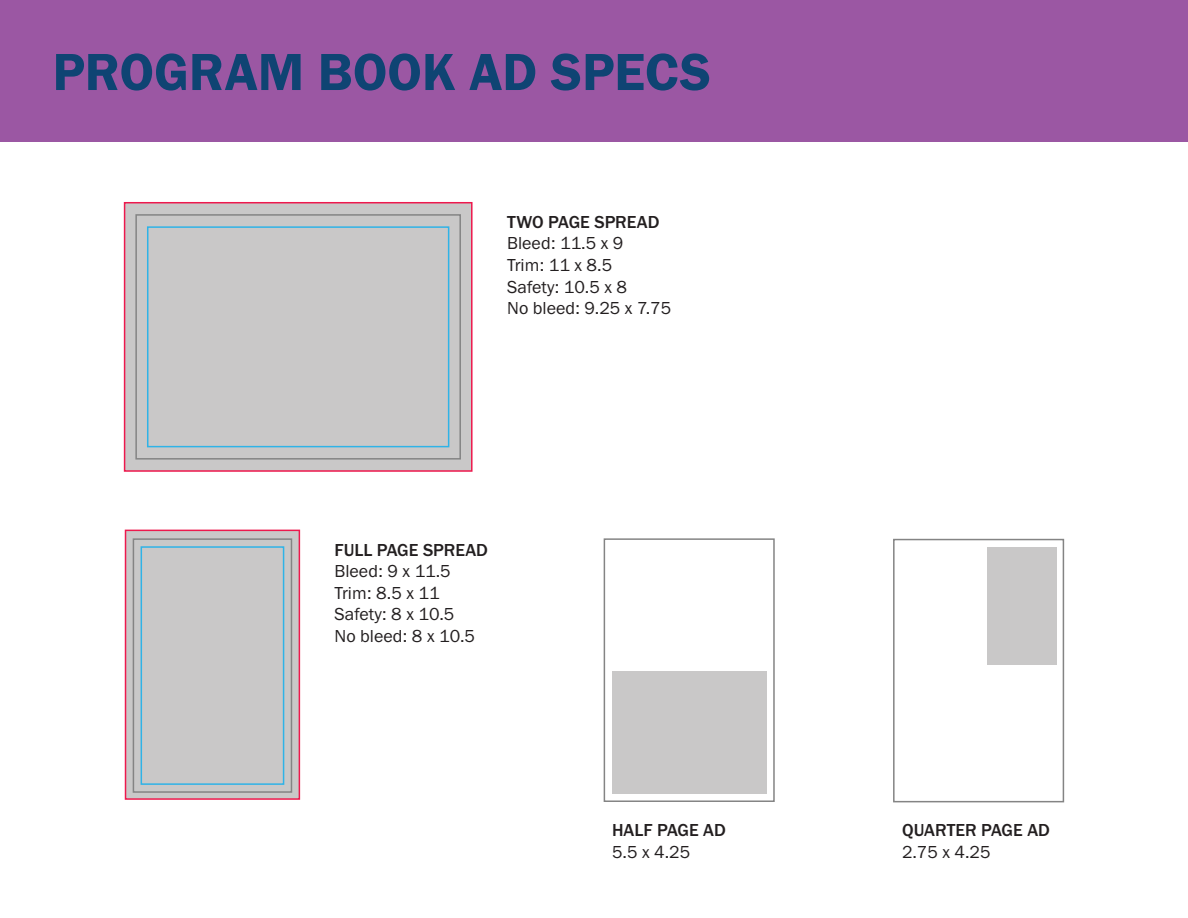
<style>
.page{position:relative;width:1188px;height:918px;background:#fff}
.page>*{position:absolute;margin:0;border:0;box-sizing:border-box;transform-origin:0 0}
.t1{font:54px "Franklin Gothic URW Dem";color:#0f4473}
.t2{font:18px/21.6px "Franklin Gothic URW Boo";color:#231f20}
.t3{font:500 18px/21.6px "Franklin Gothic URW";color:#231f20}
.s1{font-family:"Franklin Gothic URW";font-weight:500}
.s2{font-family:"Franklin Gothic URW Boo";font-weight:400}
</style>
<div class="page">
<div style="left:0;top:0;width:1188px;height:141px;background:#9b57a3"></div>
<div style="left:125px;top:203px;width:347px;height:268px;background:#c9c8c8"></div>
<div style="left:124px;top:202px;width:349px;height:270px;border:2px solid #ed194d"></div>
<div style="left:135px;top:214px;width:326px;height:246px;border:2px solid #848484"></div>
<div style="left:147px;top:226px;width:302px;height:221px;border:2px solid #2fb3e7"></div>
<div style="left:126px;top:530px;width:173px;height:269px;background:#c9c8c8"></div>
<div style="left:125px;top:530px;width:175px;height:270px;border:2px solid #ed194d"></div>
<div style="left:133px;top:538px;width:159px;height:255px;border:2px solid #848484"></div>
<div style="left:141px;top:546px;width:143px;height:239px;border:2px solid #2fb3e7"></div>
<div style="left:612px;top:671px;width:154px;height:123px;background:#c9c8c8"></div>
<div style="left:604px;top:538px;width:171px;height:264px;border:2px solid #848484"></div>
<div style="left:987px;top:547px;width:70px;height:118px;background:#c9c8c8"></div>
<div style="left:893px;top:539px;width:171px;height:263px;border:2px solid #848484"></div>
<p class="t1" style="left:52px;top:39px;width:660px">PROGRAM BOOK AD SPECS</p>
<p class="t2" style="left:507px;top:211px;width:166px"><span class="s1">TWO PAGE SPREAD<br></span>Bleed: 11.5 x 9<br>Trim: 11 x 8.5<br>Safety: 10.5 x 8<br>No bleed: 9.25 x 7.75</p>
<p class="t2" style="left:335px;top:538px;width:155px"><span class="s1">FULL PAGE SPREAD<br></span>Bleed: 9 x 11.5<br>Trim: 8.5 x 11<br>Safety: 8 x 10.5<br>No bleed: 8 x 10.5</p>
<p class="t3" style="left:612px;top:819px;width:115px">HALF PAGE AD<br><span class="s2">5.5 x 4.25</span></p>
<p class="t3" style="left:902px;top:819px;width:149px">QUARTER PAGE AD<br><span class="s2">2.75 x 4.25</span></p>
</div>
